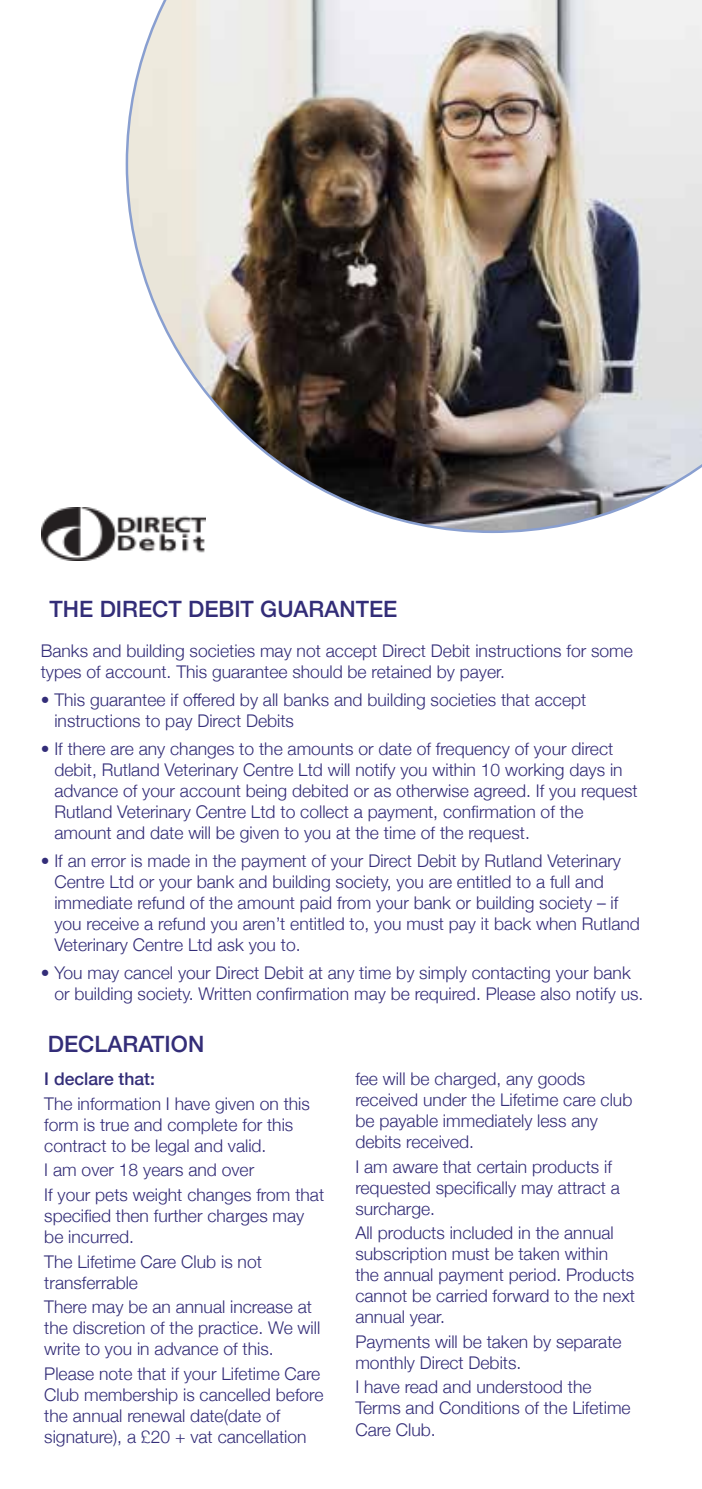
<style>
.page{position:relative;width:702px;height:1489px;background:#fff}
.page>*{position:absolute;margin:0;border:0;box-sizing:border-box;transform-origin:0 0}
.t1{font:500 22.5px "Helvetica Neue";color:#332d78}
.t2{font:300 17.5px/21px "Helvetica Neue";color:#332d78}
.t3{font:500 17.5px "Helvetica Neue";color:#332d78}
</style>
<div class="page">
<img style="left:126px;top:0;width:576px;height:533px">
<img style="left:42px;top:508px;width:164px;height:52px">
<p class="t1" style="left:50px;top:590px;width:349px">THE DIRECT DEBIT GUARANTEE</p>
<p class="t2" style="left:41px;top:638px;width:593px">Banks and building societies may not accept Direct Debit instructions for some types of account. This guarantee should be retained by payer.</p>
<p class="t2" style="left:54px;top:687px;width:533px;text-indent:-14px">• This guarantee if offered by all banks and building societies that accept instructions to pay Direct Debits</p>
<p class="t2" style="left:54px;top:736px;width:584px;text-indent:-14px">• If there are any changes to the amounts or date of frequency of your direct debit, Rutland Veterinary Centre Ltd will notify you within 10 working days in advance of your account being debited or as otherwise agreed. If you request Rutland Veterinary Centre Ltd to collect a payment, confirmation of the amount and date will be given to you at the time of the request.</p>
<p class="t2" style="left:54px;top:849px;width:587px;text-indent:-14px">• If an error is made in the payment of your Direct Debit by Rutland Veterinary Centre Ltd or your bank and building society, you are entitled to a full and immediate refund of the amount paid from your bank or building society – if you receive a refund you aren’t entitled to, you must pay it back when Rutland Veterinary Centre Ltd ask you to.</p>
<p class="t2" style="left:54px;top:961px;width:590px;text-indent:-14px">• You may cancel your Direct Debit at any time by simply contacting your bank or building society. Written confirmation may be required. Please also notify us.</p>
<p class="t1" style="left:48px;top:1025px;width:158px">DECLARATION</p>
<p class="t3" style="left:44px;top:1064px;width:112px">I declare that:</p>
<p class="t2" style="left:44px;top:1091px;width:267px">The information I have given on this form is true and complete for this contract to be legal and valid.</p>
<p class="t2" style="left:44px;top:1156px;width:281px;line-height:24.5px">I am over 18 years and over<br>If your pets weight changes from that</p>
<p class="t2" style="left:44px;top:1203px;width:261px">specified then further charges may be incurred.</p>
<p class="t2" style="left:44px;top:1249px;width:219px">The Lifetime Care Club is not transferrable</p>
<p class="t2" style="left:44px;top:1294px;width:277px">There may be an annual increase at the discretion of the practice. We will write to you in advance of this.</p>
<p class="t2" style="left:44px;top:1361px;width:281px">Please note that if your Lifetime Care Club membership is cancelled before the annual renewal date(date of signature), a £20 + vat cancellation</p>
<p class="t2" style="left:355px;top:1067px;width:278px">fee will be charged, any goods received under the Lifetime care club be payable immediately less any debits received.</p>
<p class="t2" style="left:355px;top:1154px;width:266px">I am aware that certain products if requested specifically may attract a surcharge.</p>
<p class="t2" style="left:355px;top:1221px;width:281px">All products included in the annual subscription must be taken within the annual payment period. Products cannot be carried forward to the next annual year.</p>
<p class="t2" style="left:355px;top:1329px;width:268px">Payments will be taken by separate monthly Direct Debits.</p>
<p class="t2" style="left:355px;top:1375px;width:277px">I have read and understood the<br>Terms and Conditions of the Lifetime<br>Care Club.</p>
</div>
